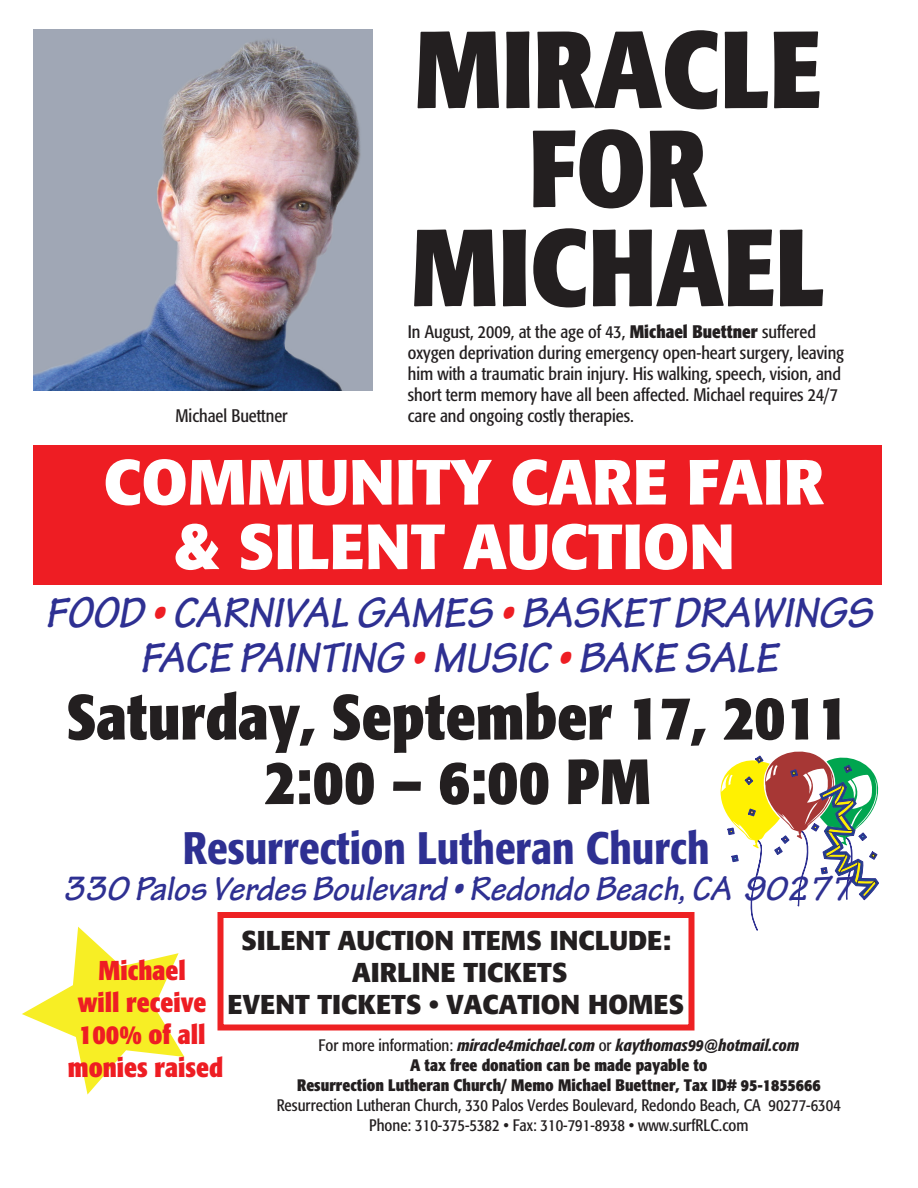
<style>
.page{position:relative;width:918px;height:1188px;background:#fff}
.page>*{position:absolute;margin:0;border:0;box-sizing:border-box;transform-origin:0 0}
.t1{font:700 condensed 108px/99px "Formata";color:#231f20;text-align:center}
.t2{font:700 condensed 63px/64.5px "Formata";color:#231f20;text-align:center}
.t3{font:700 63px/64.5px "Formata";color:#fff;text-align:center}
.t4{font:italic 700 45px/45px "Tekton Pro";color:#2e3092;text-align:center}
.t5{font:500 condensed 45px "Formata";color:#2e3092}
.t6{font:italic 700 36px "Tekton Pro";color:#2e3092}
.t7{font:700 27px/32.4px "Formata";color:#231f20;text-align:center}
.t8{font:700 condensed 27px/32.4px "Formata";color:#ee1d23;text-align:center}
.t9{font:condensed 18px/21px "Formata";color:#231f20}
.t10{font:700 condensed 16.5px/19.8px "Formata";color:#231f20;text-align:center}
.t11{font:condensed 16.5px/19.8px "Formata";color:#231f20;text-align:center}
.s1{font-weight:700}
.s2{color:#ee1d23}
.s3{font-weight:400}
.s4{font-weight:500;font-style:italic}
</style>
<div class="page">
<svg style="left:721px;top:751px;width:158px;height:179px"></svg>
<div style="left:33px;top:445px;width:849px;height:140px;background:#ee1d23"></div>
<div style="left:218px;top:912px;width:476px;height:118px;border:6px solid #ee2123"></div>
<svg style="left:22px;top:927px;width:162px;height:168px"></svg>
<img style="left:33px;top:30px;width:340px;height:361px">
<p class="t9" style="left:176px;top:405px;width:114px">Michael Buettner</p>
<h1 class="t1" style="left:411px;top:19px;width:415px">MIRACLE<br>FOR<br>MICHAEL</h1>
<p class="t9" style="left:408px;top:321px;width:438px">In August, 2009, at the age of 43, <span class="s1">Michael Buettner</span> suffered oxygen deprivation during emergency open-heart surgery, leaving him with a traumatic brain injury. His walking, speech, vision, and short term memory have all been affected. Michael requires 24/7 care and ongoing costly therapies.</p>
<h2 class="t3" style="left:104px;top:450px;width:722px">COMMUNITY CARE FAIR &amp; SILENT AUCTION</h2>
<h3 class="t4" style="left:45px;top:591px;width:829px">FOOD <span class="s2">•</span> CARNIVAL GAMES <span class="s2">•</span> BASKET DRAWINGS<br>FACE PAINTING <span class="s2">•</span> MUSIC <span class="s2">•</span> BAKE SALE</h3>
<h2 class="t2" style="left:66px;top:684px;width:784px">Saturday, September 17, 2011<br>2:00 – 6:00 PM</h2>
<h3 class="t5" style="left:183px;top:821px;width:528px">Resurrection Lutheran Church</h3>
<h3 class="t6" style="left:63px;top:867px;width:791px">330 Palos Verdes Boulevard • Redondo Beach, CA 90277</h3>
<h3 class="t7" style="left:228px;top:924px;width:458px">SILENT AUCTION ITEMS INCLUDE:<br>AIRLINE TICKETS<br>EVENT TICKETS • VACATION HOMES</h3>
<p class="t10" style="left:297px;top:1035px;width:525px"><span class="s3">For more information:</span> <span class="s4">miracle4michael.com</span> <span class="s3">or</span> <span class="s4">kaythomas99@hotmail.com<br></span>A tax free donation can be made payable to<br>Resurrection Lutheran Church/ Memo Michael Buettner, Tax ID# 95-1855666</p>
<p class="t11" style="left:277px;top:1095px;width:566px">Resurrection Lutheran Church, 330 Palos Verdes Boulevard, Redondo Beach, CA 90277-6304<br>Phone: 310-375-5382 • Fax: 310-791-8938 • www.surfRLC.com</p>
<h3 class="t8" style="left:68px;top:954px;width:157px">Michael<br>will receive<br>100% of all monies raised</h3>
</div>
